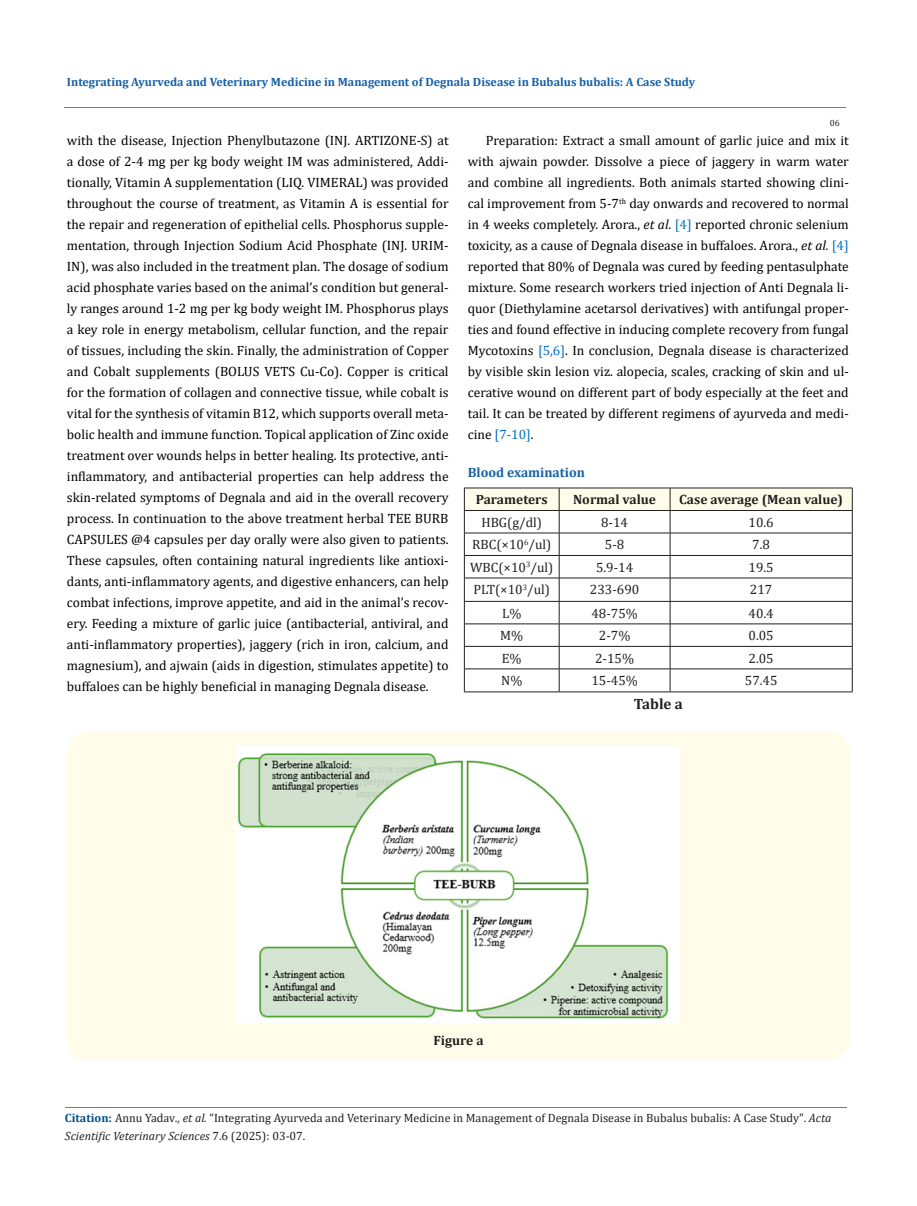
<style>
.page{position:relative;width:917px;height:1206px;background:#fff}
.page>*{position:absolute;margin:0;border:0;box-sizing:border-box;transform-origin:0 0}
.t1{font:700 15px "Cambria";color:#231f20}
.t2{font:13.5px/21px "Cambria";color:#000;text-align:justify}
.t3{font:13.5px "Cambria";color:#231f20}
.t4{font:700 13.5px "Cambria";color:#231f20}
.Normal__Web{font:700 13.5px "Cambria";color:#1560a6}
.t5{font:12px/18px "Cambria";color:#231f20}
.t6{font:700 12px "Cambria";color:#1560a6}
.t7{font:9px "Cambria";color:#231f20}
.s1{font-style:italic}
.s2{color:#0070c0}
.s3{font-weight:700;color:#035089}
</style>
<div class="page">
<svg style="left:464px;top:488px;width:389px;height:204px"></svg>
<hr style="left:464px;top:692px;width:95px;height:1px;background:#231f20">
<hr style="left:559px;top:692px;width:111px;height:1px;background:#231f20">
<hr style="left:670px;top:692px;width:182px;height:1px;background:#231f20">
<div style="left:68px;top:733px;width:781px;height:327px;background:#fffde9;border-radius:18px"></div>
<img style="left:236px;top:746px;width:443px;height:277px">
<hr style="left:64px;top:108px;width:781px;height:1px;background:#e05d1a">
<hr style="left:65px;top:1107px;width:781px;height:1px;background:#e05d1a">
<p class="t6" style="left:67px;top:73px;width:629px">Integrating Ayurveda and Veterinary Medicine in Management of Degnala Disease in Bubalus bubalis: A Case Study</p>
<p class="t7" style="left:829px;top:118px;width:11px">06</p>
<p class="t2" style="left:67px;top:130px;width:383px">with the disease, Injection Phenylbutazone (INJ. ARTIZONE-S) at a dose of 2-4 mg per kg body weight IM was administered, Addi&shy;tionally, Vitamin A supplementation (LIQ. VIMERAL) was provided throughout the course of treatment, as Vitamin A is essential for the repair and regeneration of epithelial cells. Phosphorus supple&shy;mentation, through Injection Sodium Acid Phosphate (INJ. URIM-IN), was also included in the treatment plan. The dosage of sodium acid phosphate varies based on the animal’s condition but general&shy;ly ranges around 1-2 mg per kg body weight IM. Phosphorus plays a key role in energy metabolism, cellular function, and the repair of tissues, including the skin. Finally, the administration of Copper and Cobalt supplements (BOLUS VETS Cu-Co). Copper is critical for the formation of collagen and connective tissue, while cobalt is vital for the synthesis of vitamin B12, which supports overall meta&shy;bolic health and immune function. Topical application of Zinc oxide treatment over wounds helps in better healing. Its protective, anti&shy;inflammatory, and antibacterial properties can help address the skin-related symptoms of Degnala and aid in the overall recovery process. In continuation to the above treatment herbal TEE BURB CAPSULES @4 capsules per day orally were also given to patients.<br>These capsules, often containing natural ingredients like antioxi&shy;dants, anti-inflammatory agents, and digestive enhancers, can help combat infections, improve appetite, and aid in the animal’s recov&shy;ery. Feeding a mixture of garlic juice (antibacterial, antiviral, and anti-inflammatory properties), jaggery (rich in iron, calcium, and magnesium), and ajwain (aids in digestion, stimulates appetite) to buffaloes can be highly beneficial in managing Degnala disease.</p>
<p class="t2" style="left:468px;top:130px;width:382px;text-indent:18px">Preparation: Extract a small amount of garlic juice and mix it with ajwain powder. Dissolve a piece of jaggery in warm water and combine all ingredients. Both animals started showing clini&shy;cal improvement from 5-7<sup>th</sup> day onwards and recovered to normal in 4 weeks completely. Arora., <span class="s1">et al</span>. <span class="s2">[4]</span> reported chronic selenium toxicity, as a cause of Degnala disease in buffaloes. Arora., <span class="s1">et al.</span> <span class="s2">[4] </span>reported that 80% of Degnala was cured by feeding pentasulphate mixture. Some research workers tried injection of Anti Degnala li&shy;quor (Diethylamine acetarsol derivatives) with antifungal proper&shy;ties and found effective in inducing complete recovery from fungal Mycotoxins <span class="s2">[5,6]</span>. In conclusion, Degnala disease is characterized by visible skin lesion viz. alopecia, scales, cracking of skin and ul&shy;cerative wound on different part of body especially at the feet and tail. It can be treated by different regimens of ayurveda and medi&shy;cine <span class="s2">[7-10]</span>.</p>
<p class="Normal__Web" style="left:468px;top:463px;width:119px">Blood examination</p>
<p class="t4" style="left:476px;top:490px;width:73px">Parameters</p>
<p class="t4" style="left:573px;top:490px;width:84px">Normal value</p>
<p class="t4" style="left:679px;top:490px;width:165px">Case average (Mean value)</p>
<p class="t3" style="left:481px;top:514px;width:62px">HBG(g/dl)</p>
<p class="t3" style="left:601px;top:514px;width:28px">8-14</p>
<p class="t3" style="left:748px;top:514px;width:27px">10.6</p>
<p class="t3" style="left:472px;top:537px;width:81px">RBC(×10<sup>6</sup>/ul)</p>
<p class="t3" style="left:605px;top:537px;width:21px">5-8</p>
<p class="t3" style="left:752px;top:537px;width:19px">7.8</p>
<p class="t3" style="left:470px;top:559px;width:85px">WBC(×10<sup>3</sup>/ul)</p>
<p class="t3" style="left:596px;top:559px;width:39px">5.9-14</p>
<p class="t3" style="left:748px;top:559px;width:27px">19.5</p>
<p class="t3" style="left:473px;top:582px;width:78px">PLT(×10<sup>3</sup>/ul)</p>
<p class="t3" style="left:590px;top:582px;width:51px">233-690</p>
<p class="t3" style="left:750px;top:582px;width:24px">217</p>
<p class="t3" style="left:502px;top:605px;width:21px">L%</p>
<p class="t3" style="left:591px;top:605px;width:48px">48-75%</p>
<p class="t3" style="left:748px;top:605px;width:27px">40.4</p>
<p class="t3" style="left:500px;top:628px;width:25px">M%</p>
<p class="t3" style="left:599px;top:628px;width:33px">2-7%</p>
<p class="t3" style="left:748px;top:628px;width:27px">0.05</p>
<p class="t3" style="left:502px;top:650px;width:21px">E%</p>
<p class="t3" style="left:595px;top:650px;width:40px">2-15%</p>
<p class="t3" style="left:748px;top:650px;width:27px">2.05</p>
<p class="t3" style="left:501px;top:673px;width:23px">N%</p>
<p class="t3" style="left:591px;top:673px;width:48px">15-45%</p>
<p class="t3" style="left:744px;top:673px;width:34px">57.45</p>
<p class="t1" style="left:633px;top:693px;width:51px">Table a</p>
<p class="t4" style="left:433px;top:1031px;width:52px">Figure a</p>
<p class="t5" style="left:65px;top:1109px;width:768px"><span class="s3">Citation:</span> Annu Yadav<span class="s1">., et al.</span> “Integrating Ayurveda and Veterinary Medicine in Management of Degnala Disease in Bubalus bubalis: A Case Study". <span class="s1">Acta<br>Scientific Veterinary Sciences</span> 7.6 (2025): 03-07.</p>
</div>
